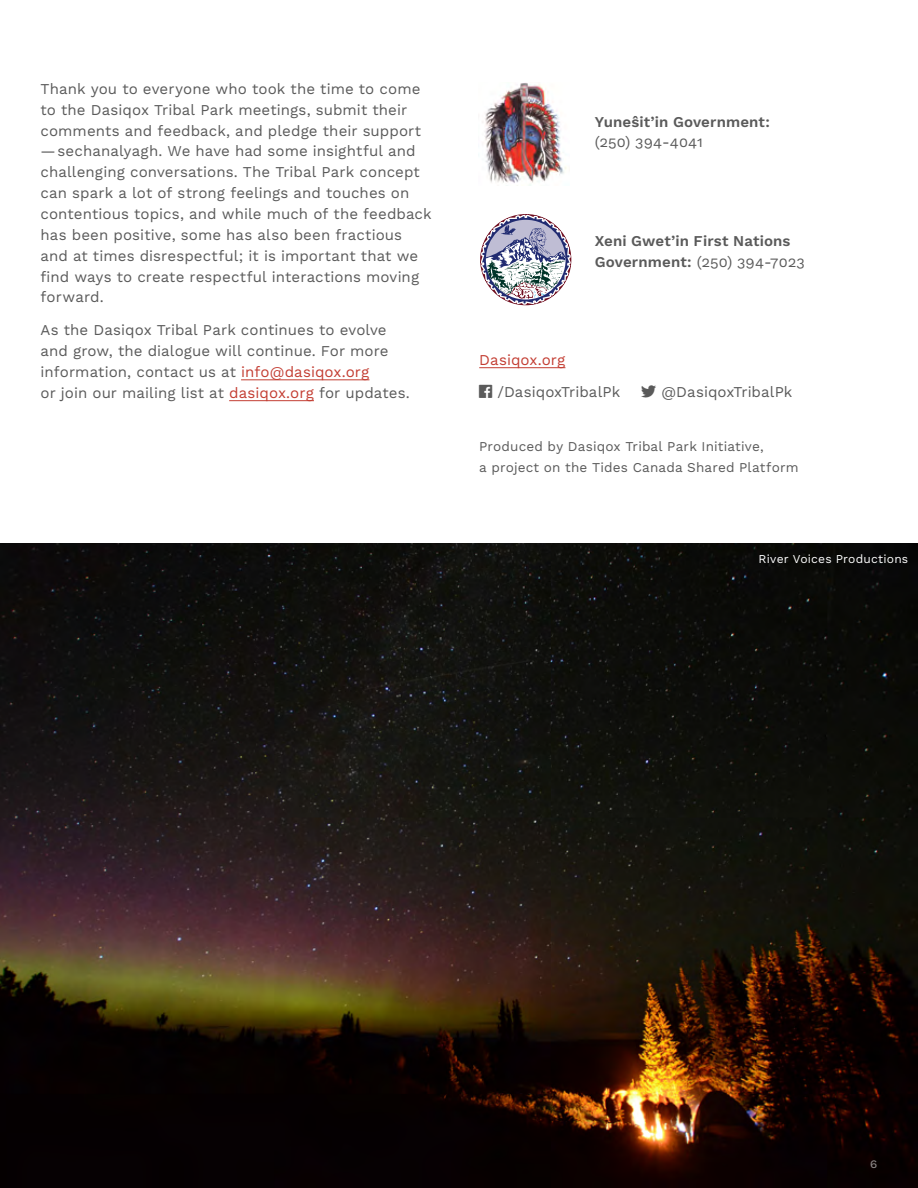
<style>
.page{position:relative;width:918px;height:1188px;background:#fff}
.page>*{position:absolute;margin:0;border:0;box-sizing:border-box;transform-origin:0 0}
.main_body{font:15px/20.9px "Work Sans";letter-spacing:.005em;color:#5a5a5a}
.main_body-2{font:600 15px/20.9px "Work Sans";letter-spacing:.01em;color:#5a5a5a}
.main_body-3{font:15px "Work Sans";color:#c33d32}
.main_body-4{font:13.5px/20.9px "Work Sans";letter-spacing:.01em;color:#5a5a5a}
.t1{font:13.5px "Work Sans";color:#8e8a8a}
.credit_caption{font:12px "Work Sans";letter-spacing:.015em;color:#fff}
.s1{color:#c33d32}
.s2{font-weight:400}
</style>
<div class="page">
<hr style="left:241px;top:380px;width:128px;height:1px;background:#c33d32">
<hr style="left:229px;top:400px;width:85px;height:1px;background:#c33d32">
<hr style="left:479px;top:367px;width:86px;height:1px;background:#c33d32">
<svg style="left:480px;top:214px;width:91px;height:91px"></svg>
<img style="left:482px;top:83px;width:85px;height:103px">
<img style="left:0;top:543px;width:918px;height:645px">
<p class="main_body" style="left:40px;top:79px;width:393px">Thank you to everyone who took the time to come to the Dasiqox Tribal Park meetings, submit their comments and feedback, and pledge their support —sechanalyagh. We have had some insightful and challenging conversations. The Tribal Park concept can spark a lot of strong feelings and touches on contentious topics, and while much of the feedback has been positive, some has also been fractious and at times disrespectful; it is important that we find ways to create respectful interactions moving forward.</p>
<p class="main_body" style="left:40px;top:320px;width:371px">As the Dasiqox Tribal Park continues to evolve and grow, the dialogue will continue. For more information, contact us at <span class="s1">info@dasiqox.org<br></span>or join our mailing list at <span class="s1">dasiqox.org</span> for updates.</p>
<p class="main_body-2" style="left:595px;top:112px;width:177px">Yuneŝit’in Government: <span class="s2">(250) 394-4041</span></p>
<p class="main_body-2" style="left:595px;top:231px;width:212px">Xeni Gwet’in First Nations<br>Government: <span class="s2">(250) 394-7023</span></p>
<p class="main_body-3" style="left:479px;top:351px;width:88px">Dasiqox.org</p>
<p class="main_body" style="left:479px;top:383px;width:142px">□□ /DasiqoxTribalPk</p>
<p class="main_body" style="left:641px;top:383px;width:153px">▼▼ @DasiqoxTribalPk</p>
<p class="main_body-4" style="left:479px;top:437px;width:321px">Produced by Dasiqox Tribal Park Initiative,<br>a project on the Tides Canada Shared Platform</p>
<p class="credit_caption" style="left:759px;top:552px;width:151px">River Voices Productions</p>
<p class="t1" style="left:870px;top:1156px;width:9px">6</p>
</div>
